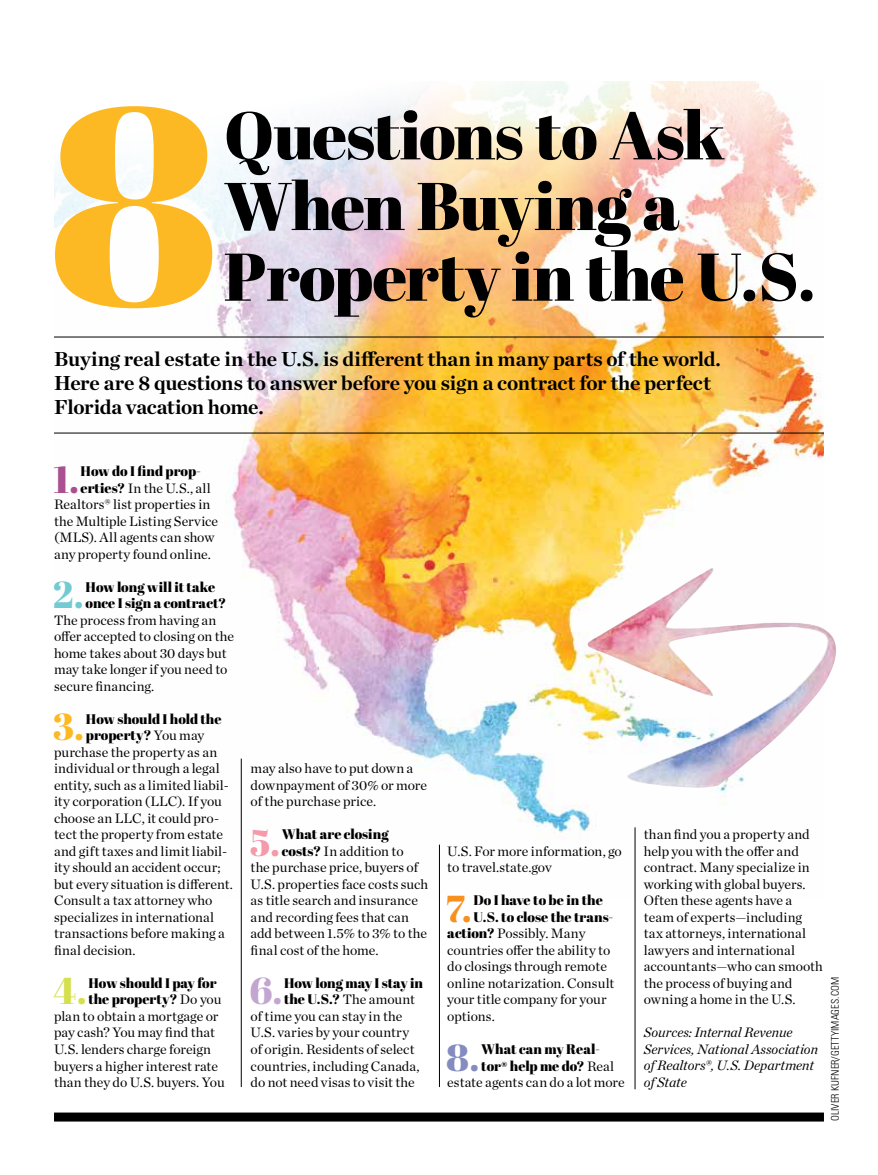
<style>
.page{position:relative;width:878px;height:1175px;background:#fff}
.page>*{position:absolute;margin:0;border:0;box-sizing:border-box;transform-origin:0 0}
.t1{font:280.2px "Abril Fatface";color:#fdb924}
.t2{font:67.2px/70.7px "Abril Fatface";letter-spacing:-.015em;color:#000}
.t3{font:37.5px "Abril Fatface";color:#aa4f91}
.t4{font:37.5px "Abril Fatface";color:#72cbd2}
.t5{font:37.5px "Abril Fatface";color:#fdb924}
.t6{font:37.5px "Abril Fatface";color:#d5e04e}
.t7{font:37.5px "Abril Fatface";color:#f59aa9}
.t8{font:37.5px "Abril Fatface";color:#c3a6cf}
.t9{font:37.5px "Abril Fatface";color:#f7901e}
.t10{font:37.5px "Abril Fatface";color:#848bbf}
.t11{font:700 20.55px/24px "Chronicle Deck";letter-spacing:-.005em;color:#000}
.t12{font:13.8px/16.5px "Chronicle Deck";letter-spacing:.005em;color:#000}
.t13{font:13.8px/16.5px "Abril Fatface";letter-spacing:-.005em;color:#000}
.t14{font:italic 13.8px/16.5px "Chronicle Deck";letter-spacing:-.005em;color:#000}
.t15{font:300 condensed 10.5px "Univers LT Std";color:#000}
.s1{font-family:"Abril Fatface"}
.s2{font-family:"Chronicle Deck"}
</style>
<div class="page">
<img style="left:54px;top:388px;width:770px;height:510px">
<div style="left:54px;top:1112px;width:770px;height:9px;background:#000"></div>
<img style="left:54px;top:81px;width:770px;height:307px">
<hr style="left:54px;top:337px;width:770px;height:1px;background:#000">
<hr style="left:54px;top:433px;width:770px;height:1px;background:#000">
<hr style="left:241px;top:758px;width:1px;height:329px;background:#000">
<hr style="left:439px;top:844px;width:1px;height:243px;background:#000">
<hr style="left:634px;top:827px;width:1px;height:262px;background:#000">
<img style="left:583px;top:568px;width:253px;height:219px">
<h1 class="t1" style="left:48px;top:9px;width:173px">8</h1>
<h2 class="t2" style="left:224px;top:98px;width:593px">Questions to Ask<br>When Buying a<br>Property in the U.S.</h2>
<h3 class="t11" style="left:54px;top:346px;width:668px">Buying real estate in the U.S. is different than in many parts of the world.<br>Here are 8 questions to answer before you sign a contract for the perfect<br>Florida vacation home.</h3>
<h3 class="t3" style="left:53px;top:453px;width:27px">1.</h3>
<p class="t13" style="left:81px;top:462px;width:122px">How do I find prop-</p>
<p class="t12" style="left:54px;top:479px;width:166px;text-indent:27px"><span class="s1">erties?</span> In the U.S., all<br>Realtors® list properties in the Multiple Listing Service (MLS). All agents can show any property found online.</p>
<h3 class="t4" style="left:53px;top:568px;width:33px">2.</h3>
<p class="t13" style="left:86px;top:578px;width:142px">How long will it take once I sign a contract?</p>
<p class="t12" style="left:54px;top:611px;width:181px">The process from having an offer accepted to closing on the home takes about 30 days but may take longer if you need to secure financing.</p>
<h3 class="t5" style="left:53px;top:700px;width:33px">3.</h3>
<p class="t13" style="left:86px;top:710px;width:137px">How should I hold the property? <span class="s2">You may</span></p>
<p class="t12" style="left:54px;top:743px;width:180px">purchase the property as an individual or through a legal entity, such as a limited liabil&shy;ity corporation (LLC). If you choose an LLC, it could pro&shy;tect the property from estate and gift taxes and limit liabil&shy;ity should an accident occur; but every situation is different.<br>Consult a tax attorney who specializes in international transactions before making a final decision.</p>
<h3 class="t6" style="left:54px;top:964px;width:34px">4.</h3>
<p class="t13" style="left:88px;top:974px;width:134px">How should I pay for the property? <span class="s2">Do you</span></p>
<p class="t12" style="left:54px;top:1007px;width:172px">plan to obtain a mortgage or pay cash? You may find that<br>U.S. lenders charge foreign buyers a higher interest rate than they do U.S. buyers. You</p>
<p class="t12" style="left:251px;top:759px;width:178px">may also have to put down a downpayment of 30% or more of the purchase price.</p>
<h3 class="t7" style="left:250px;top:816px;width:31px">5.</h3>
<p class="t13" style="left:282px;top:825px;width:108px">What are closing</p>
<p class="t12" style="left:251px;top:842px;width:179px;text-indent:31px"><span class="s1">costs?</span> In addition to<br>the purchase price, buyers of<br>U.S. properties face costs such as title search and insurance and recording fees that can add between 1.5% to 3% to the final cost of the home.</p>
<h3 class="t8" style="left:249px;top:964px;width:34px">6.</h3>
<p class="t13" style="left:284px;top:974px;width:141px">How long may I stay in</p>
<p class="t12" style="left:250px;top:990px;width:170px;text-indent:33px"><span class="s1">the U.S.?</span> The amount of time you can stay in the<br>U.S. varies by your country of origin. Residents of select countries, including Canada, do not need visas to visit the</p>
<p class="t12" style="left:447px;top:842px;width:176px">U.S. For more information, go to travel.state.gov</p>
<h3 class="t9" style="left:445px;top:882px;width:27px">7.</h3>
<p class="t13" style="left:473px;top:892px;width:142px">Do I have to be in the<br>U.S. to close the trans-</p>
<p class="t12" style="left:447px;top:924px;width:168px"><span class="s1">action?</span> Possibly. Many countries offer the ability to do closings through remote online notarization. Consult your title company for your options.</p>
<h3 class="t10" style="left:446px;top:1030px;width:35px">8.</h3>
<p class="t13" style="left:481px;top:1040px;width:135px">What can my Real&shy;tor® help me do? <span class="s2">Real</span></p>
<p class="t12" style="left:447px;top:1073px;width:179px">estate agents can do a lot more</p>
<p class="t12" style="left:644px;top:825px;width:180px">than find you a property and help you with the offer and contract. Many specialize in working with global buyers.<br>Often these agents have a team of experts—including tax attorneys, international lawyers and international accountants—who can smooth the process of buying and owning a home in the U.S.</p>
<p class="t14" style="left:644px;top:1023px;width:176px">Sources: Internal Revenue<br>Services, National Association of Realtors®, U.S. Department of State</p>
<p class="t15" style="left:828px;top:1120px;width:145px;rotate:-90deg">OLIVER KUFNER/GETTYIMAGES.COM</p>
</div>
